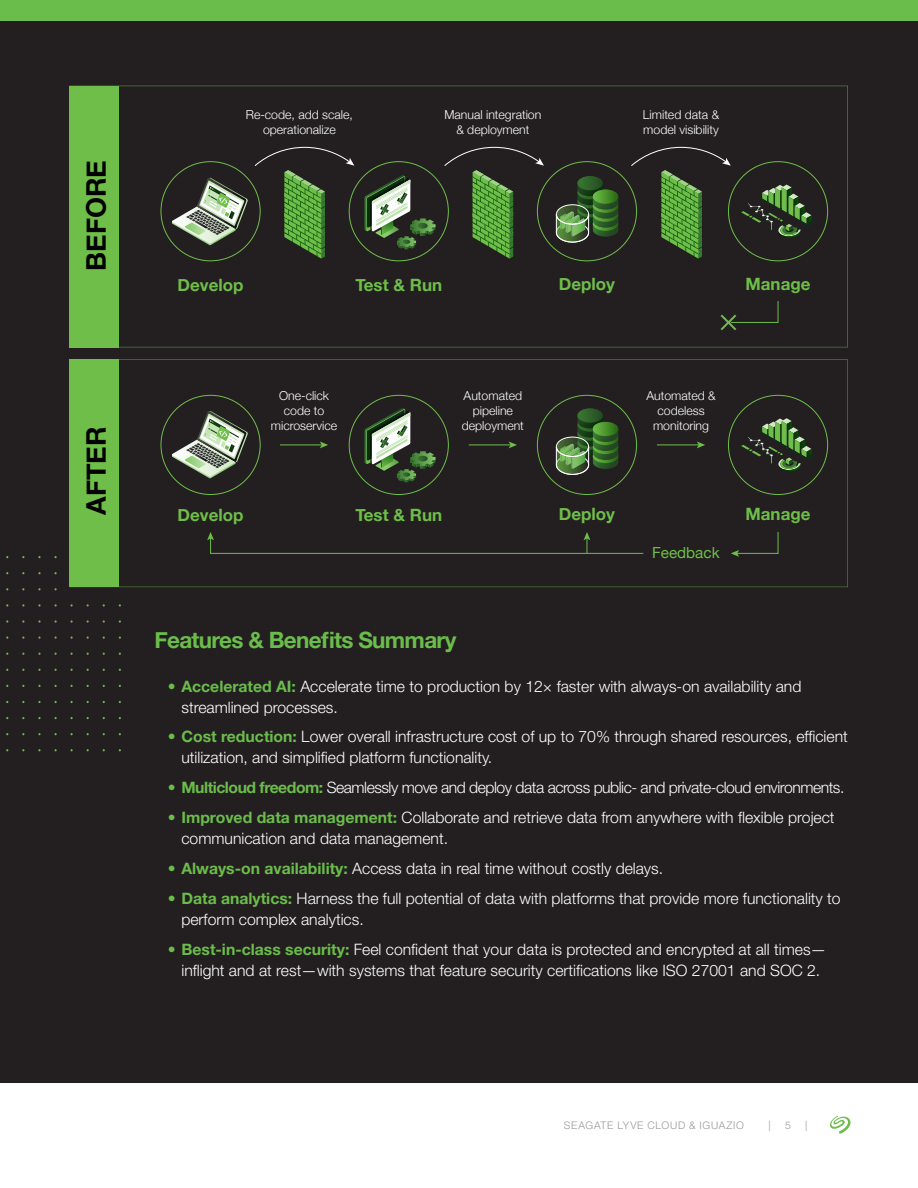
<style>
.page{position:relative;width:918px;height:1188px;background:#fff}
.page>*{position:absolute;margin:0;border:0;box-sizing:border-box;transform-origin:0 0}
.t1{font:700 27px "Helvetica Neue";color:#000}
.Body_Copy_Subhead{font:700 22.5px "Helvetica Neue";letter-spacing:-.03em;color:#6bbd4b}
.t2{font:700 16.95px "Helvetica Neue";color:#6ebe49}
.t3{font:300 15.75px/21px "Helvetica Neue LT Std";color:#fff}
.t4{font:300 15.75px "Helvetica Neue LT Std";letter-spacing:-.03em;color:#fff}
.t5{font:15.3px "Helvetica Neue";color:#6ebe49}
.t6{font:300 12.3px/14.7px "Helvetica Neue";color:#fff;text-align:center}
.t7{font:300 10.5px "Helvetica Neue LT Std";letter-spacing:.065em;color:#979899}
.s1{font-weight:700;color:#6bbd4b}
</style>
<div class="page">
<div style="left:0;top:0;width:918px;height:21px;background:#6bbd4b"></div>
<svg style="left:830px;top:1116px;width:21px;height:18px"></svg>
<div style="left:0;top:21px;width:918px;height:1061px;background:#231f20"></div>
<div style="left:68px;top:84px;width:782px;height:507px;background:linear-gradient(to right,#231f20,#231f20)"></div>
<svg style="left:69px;top:86px;width:779px;height:261px"></svg>
<svg style="left:69px;top:359px;width:779px;height:228px"></svg>
<svg style="left:630px;top:147px;width:101px;height:112px"></svg>
<svg style="left:443px;top:147px;width:101px;height:112px"></svg>
<svg style="left:254px;top:147px;width:100px;height:112px"></svg>
<p class="t1" style="left:75px;top:271px;width:112px;rotate:-90deg">BEFORE</p>
<p class="t1" style="left:75px;top:515px;width:90px;rotate:-90deg">AFTER</p>
<p class="t6" style="left:246px;top:107px;width:109px">Re-code, add scale, operationalize</p>
<p class="t6" style="left:444px;top:107px;width:99px">Manual integration &amp; deployment</p>
<p class="t6" style="left:643px;top:107px;width:78px;text-align:left">Limited data &amp; model visibility</p>
<p class="t2" style="left:178px;top:272px;width:67px">Develop</p>
<p class="t2" style="left:355px;top:272px;width:88px">Test &amp; Run</p>
<p class="t2" style="left:559px;top:271px;width:58px">Deploy</p>
<p class="t2" style="left:746px;top:271px;width:67px">Manage</p>
<p class="t6" style="left:271px;top:388px;width:68px">One-click code to microservice</p>
<p class="t6" style="left:462px;top:388px;width:64px">Automated pipeline deployment</p>
<p class="t6" style="left:646px;top:388px;width:71px">Automated &amp; codeless monitoring</p>
<p class="t2" style="left:178px;top:501px;width:67px">Develop</p>
<p class="t2" style="left:355px;top:501px;width:88px">Test &amp; Run</p>
<p class="t2" style="left:559px;top:500px;width:58px">Deploy</p>
<p class="t2" style="left:746px;top:500px;width:67px">Manage</p>
<p class="Body_Copy_Subhead" style="left:154px;top:622px;width:303px">Features &amp; Benefits Summary</p>
<p class="t5" style="left:652px;top:542px;width:69px">Feedback</p>
<p class="t3" style="left:181px;top:675px;width:621px;text-indent:-14px"><span class="s1">• Accelerated AI:</span> Accelerate time to production by 12× faster with always-on availability and streamlined processes.</p>
<p class="t3" style="left:181px;top:726px;width:668px;text-indent:-14px"><span class="s1">• Cost reduction:</span> Lower overall infrastructure cost of up to 70% through shared resources, efficient utilization, and simplified platform functionality.</p>
<p class="t4" style="left:168px;top:778px;width:678px"><span class="s1">• Multicloud freedom:</span> Seamlessly move and deploy data across public- and private-cloud environments.</p>
<p class="t3" style="left:181px;top:807px;width:655px;text-indent:-14px"><span class="s1">• Improved data management:</span> Collaborate and retrieve data from anywhere with flexible project communication and data management.</p>
<p class="t3" style="left:168px;top:858px;width:497px"><span class="s1">• Always-on availability:</span> Access data in real time without costly delays.</p>
<p class="t3" style="left:181px;top:888px;width:661px;text-indent:-14px"><span class="s1">• Data analytics:</span> Harness the full potential of data with platforms that provide more functionality to perform complex analytics.</p>
<p class="t3" style="left:168px;top:939px;width:660px;text-align:center"><span class="s1">• Best-in-class security:</span> Feel confident that your data is protected and encrypted at all times— inflight and at rest—with systems that feature security certifications like ISO 27001 and SOC 2.</p>
<p class="t7" style="left:564px;top:1118px;width:182px">SEAGATE LYVE CLOUD &amp; IGUAZIO</p>
<p class="t7" style="left:769px;top:1118px;width:4px">|</p>
<p class="t7" style="left:785px;top:1118px;width:7px">5</p>
<p class="t7" style="left:805px;top:1118px;width:4px">|</p>
</div>
